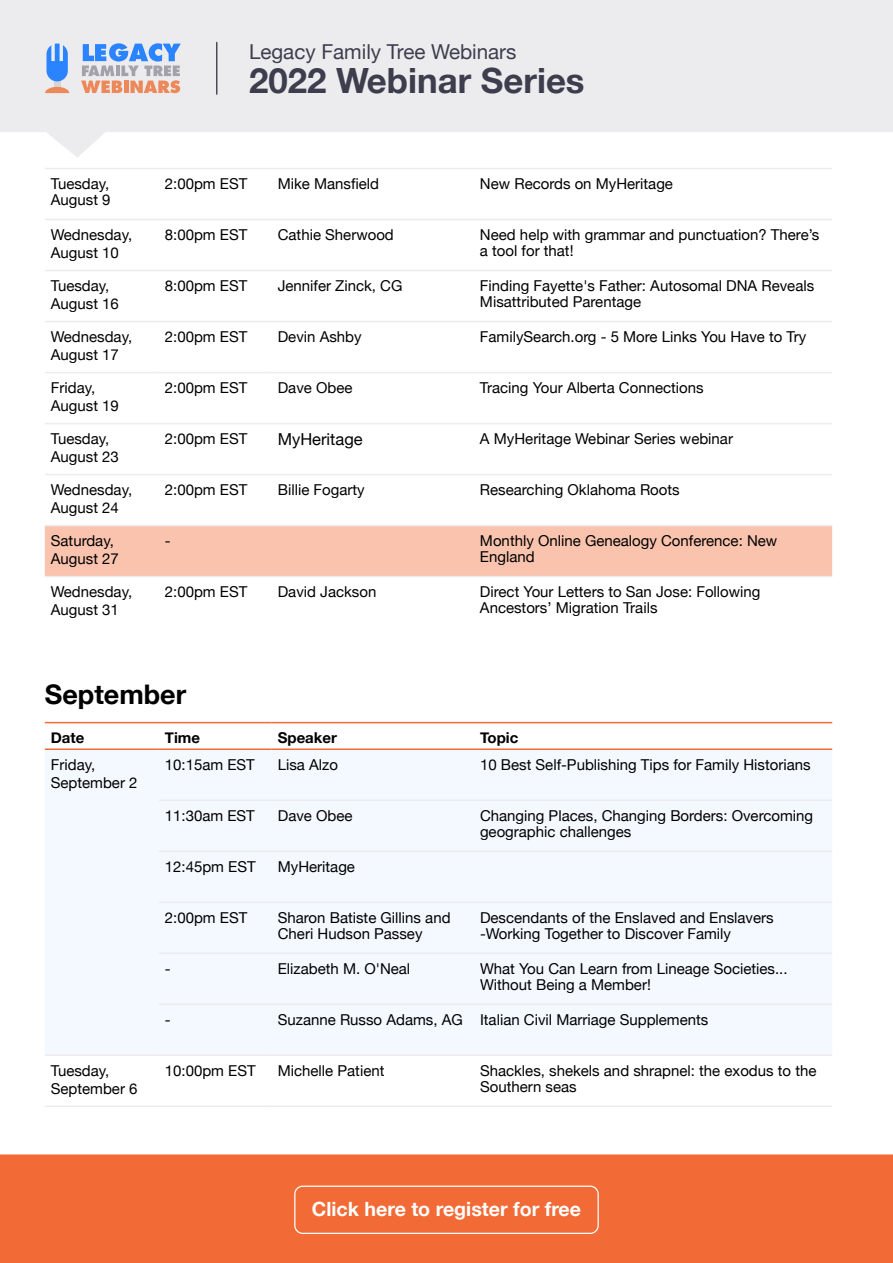
<style>
.page{position:relative;width:893px;height:1263px;background:#fff}
.page>*{position:absolute;margin:0;border:0;box-sizing:border-box;transform-origin:0 0}
.t1{font:700 34.8px "Helvetica Neue";color:#3e3d4e}
.t2{font:700 27px "Helvetica Neue";color:#000}
.t3{font:20.55px "Helvetica Neue";color:#3e3d4e}
.t4{font:700 19.65px "Helvetica Neue";color:#fff}
.t5{font:16.5px "Helvetica Neue";color:#000}
.t6{font:15px/16.2px "Helvetica Neue";color:#000}
.t7{font:700 15px "Helvetica Neue";color:#000}
</style>
<div class="page">
<svg style="left:0;top:0;width:893px;height:157px;fill:#ececee"></svg>
<svg style="left:54px;top:81px;width:6px;height:6px"></svg>
<svg style="left:45px;top:87px;width:24px;height:6px"></svg>
<svg style="left:46px;top:43px;width:22px;height:38px"></svg>
<svg style="left:81px;top:43px;width:100px;height:50px;background:#b8bace"></svg>
<hr style="left:216px;top:42px;width:1px;height:52px;background:#3e3d4e">
<div style="left:0;top:1154px;width:893px;height:109px;background:#f26a35"></div>
<div style="left:294px;top:1185px;width:305px;height:49px;border:1px solid #fff;border-radius:8px"></div>
<div style="left:45px;top:526px;width:787px;height:50px;background:#fac3ae"></div>
<hr style="left:45px;top:168px;width:114px;height:1px;background:#ececee">
<hr style="left:159px;top:168px;width:113px;height:1px;background:#ececee">
<hr style="left:272px;top:168px;width:202px;height:1px;background:#ececee">
<hr style="left:474px;top:168px;width:358px;height:1px;background:#ececee">
<hr style="left:45px;top:219px;width:114px;height:1px;background:#ececee">
<hr style="left:159px;top:219px;width:113px;height:1px;background:#ececee">
<hr style="left:272px;top:219px;width:202px;height:1px;background:#ececee">
<hr style="left:474px;top:219px;width:358px;height:1px;background:#ececee">
<hr style="left:45px;top:270px;width:114px;height:1px;background:#ececee">
<hr style="left:159px;top:270px;width:113px;height:1px;background:#ececee">
<hr style="left:272px;top:270px;width:202px;height:1px;background:#ececee">
<hr style="left:474px;top:270px;width:358px;height:1px;background:#ececee">
<hr style="left:45px;top:321px;width:114px;height:1px;background:#ececee">
<hr style="left:159px;top:321px;width:113px;height:1px;background:#ececee">
<hr style="left:272px;top:321px;width:202px;height:1px;background:#ececee">
<hr style="left:474px;top:321px;width:358px;height:1px;background:#ececee">
<hr style="left:45px;top:372px;width:114px;height:1px;background:#ececee">
<hr style="left:159px;top:372px;width:113px;height:1px;background:#ececee">
<hr style="left:272px;top:372px;width:202px;height:1px;background:#ececee">
<hr style="left:474px;top:372px;width:358px;height:1px;background:#ececee">
<hr style="left:45px;top:423px;width:114px;height:1px;background:#ececee">
<hr style="left:159px;top:423px;width:113px;height:1px;background:#ececee">
<hr style="left:272px;top:423px;width:202px;height:1px;background:#ececee">
<hr style="left:474px;top:423px;width:358px;height:1px;background:#ececee">
<hr style="left:45px;top:474px;width:114px;height:1px;background:#ececee">
<hr style="left:159px;top:474px;width:113px;height:1px;background:#ececee">
<hr style="left:272px;top:474px;width:202px;height:1px;background:#ececee">
<hr style="left:474px;top:474px;width:358px;height:1px;background:#ececee">
<hr style="left:45px;top:525px;width:114px;height:1px;background:#ececee">
<hr style="left:159px;top:525px;width:113px;height:1px;background:#ececee">
<hr style="left:272px;top:525px;width:202px;height:1px;background:#ececee">
<hr style="left:474px;top:525px;width:358px;height:1px;background:#ececee">
<hr style="left:45px;top:576px;width:114px;height:1px;background:#ececee">
<hr style="left:159px;top:576px;width:113px;height:1px;background:#ececee">
<hr style="left:272px;top:576px;width:202px;height:1px;background:#ececee">
<hr style="left:474px;top:576px;width:358px;height:1px;background:#ececee">
<div style="left:45px;top:750px;width:787px;height:304px;background:#f4f9ff"></div>
<hr style="left:45px;top:748px;width:114px;height:2px;background:#f26a35">
<hr style="left:159px;top:748px;width:113px;height:2px;background:#f26a35">
<hr style="left:272px;top:748px;width:202px;height:2px;background:#f26a35">
<hr style="left:474px;top:748px;width:358px;height:2px;background:#f26a35">
<hr style="left:159px;top:799px;width:113px;height:2px;background:#ececee">
<hr style="left:272px;top:799px;width:202px;height:2px;background:#ececee">
<hr style="left:474px;top:799px;width:358px;height:2px;background:#ececee">
<hr style="left:45px;top:722px;width:114px;height:1px;background:#f26a35">
<hr style="left:159px;top:722px;width:113px;height:1px;background:#f26a35">
<hr style="left:272px;top:722px;width:202px;height:1px;background:#f26a35">
<hr style="left:474px;top:722px;width:358px;height:1px;background:#f26a35">
<hr style="left:159px;top:850px;width:113px;height:2px;background:#ececee">
<hr style="left:272px;top:850px;width:202px;height:2px;background:#ececee">
<hr style="left:474px;top:850px;width:358px;height:2px;background:#ececee">
<hr style="left:159px;top:901px;width:113px;height:2px;background:#ececee">
<hr style="left:272px;top:901px;width:202px;height:2px;background:#ececee">
<hr style="left:474px;top:901px;width:358px;height:2px;background:#ececee">
<hr style="left:159px;top:952px;width:113px;height:2px;background:#ececee">
<hr style="left:272px;top:952px;width:202px;height:2px;background:#ececee">
<hr style="left:474px;top:952px;width:358px;height:2px;background:#ececee">
<hr style="left:159px;top:1003px;width:113px;height:2px;background:#ececee">
<hr style="left:272px;top:1003px;width:202px;height:2px;background:#ececee">
<hr style="left:474px;top:1003px;width:358px;height:2px;background:#ececee">
<hr style="left:45px;top:1054px;width:114px;height:2px;background:#ececee">
<hr style="left:159px;top:1054px;width:113px;height:2px;background:#ececee">
<hr style="left:272px;top:1054px;width:202px;height:2px;background:#ececee">
<hr style="left:474px;top:1054px;width:358px;height:2px;background:#ececee">
<hr style="left:45px;top:1105px;width:114px;height:2px;background:#ececee">
<hr style="left:159px;top:1105px;width:113px;height:2px;background:#ececee">
<hr style="left:272px;top:1105px;width:202px;height:2px;background:#ececee">
<hr style="left:474px;top:1105px;width:358px;height:2px;background:#ececee">
<h3 class="t3" style="left:249px;top:44px;width:269px">Legacy Family Tree Webinars</h3>
<h1 class="t1" style="left:249px;top:67px;width:337px">2022 Webinar Series</h1>
<p class="t6" style="left:51px;top:177px;width:61px">Tuesday,<br>August 9</p>
<p class="t6" style="left:165px;top:177px;width:84px">2:00pm EST</p>
<p class="t6" style="left:278px;top:176px;width:103px">Mike Mansfield</p>
<p class="t6" style="left:480px;top:177px;width:195px">New Records on MyHeritage</p>
<p class="t6" style="left:51px;top:227px;width:83px;line-height:18px">Wednesday,<br>August 10</p>
<p class="t6" style="left:165px;top:228px;width:84px">8:00pm EST</p>
<p class="t6" style="left:278px;top:228px;width:118px">Cathie Sherwood</p>
<p class="t6" style="left:480px;top:228px;width:341px">Need help with grammar and punctuation? There’s a tool for that!</p>
<p class="t6" style="left:51px;top:278px;width:70px;line-height:18px">Tuesday,<br>August 16</p>
<p class="t6" style="left:165px;top:279px;width:84px">8:00pm EST</p>
<p class="t6" style="left:278px;top:279px;width:126px">Jennifer Zinck, CG</p>
<p class="t6" style="left:480px;top:279px;width:336px">Finding Fayette's Father: Autosomal DNA Reveals<br>Misattributed Parentage</p>
<p class="t6" style="left:51px;top:329px;width:83px;line-height:18px">Wednesday,<br>August 17</p>
<p class="t6" style="left:165px;top:330px;width:84px">2:00pm EST</p>
<p class="t6" style="left:278px;top:330px;width:85px">Devin Ashby</p>
<p class="t6" style="left:480px;top:330px;width:328px">FamilySearch.org - 5 More Links You Have to Try</p>
<p class="t6" style="left:51px;top:380px;width:70px;line-height:18px">Friday,<br>August 19</p>
<p class="t6" style="left:165px;top:381px;width:84px">2:00pm EST</p>
<p class="t6" style="left:278px;top:381px;width:76px">Dave Obee</p>
<p class="t6" style="left:480px;top:381px;width:225px">Tracing Your Alberta Connections</p>
<p class="t6" style="left:51px;top:431px;width:70px;line-height:18px">Tuesday,<br>August 23</p>
<p class="t6" style="left:165px;top:432px;width:84px">2:00pm EST</p>
<p class="t5" style="left:278px;top:433px;width:86px">MyHeritage</p>
<p class="t6" style="left:480px;top:432px;width:255px">A MyHeritage Webinar Series webinar</p>
<p class="t6" style="left:51px;top:482px;width:83px;line-height:18px">Wednesday,<br>August 24</p>
<p class="t6" style="left:165px;top:483px;width:84px">2:00pm EST</p>
<p class="t6" style="left:278px;top:483px;width:88px">Billie Fogarty</p>
<p class="t6" style="left:480px;top:483px;width:201px">Researching Oklahoma Roots</p>
<p class="t6" style="left:51px;top:533px;width:70px;line-height:18px">Saturday,<br>August 27</p>
<p class="t6" style="left:165px;top:534px;width:7px">-</p>
<p class="t6" style="left:480px;top:534px;width:299px">Monthly Online Genealogy Conference: New<br>England</p>
<p class="t6" style="left:51px;top:584px;width:83px;line-height:18px">Wednesday,<br>August 31</p>
<p class="t6" style="left:165px;top:585px;width:84px">2:00pm EST</p>
<p class="t6" style="left:278px;top:585px;width:100px">David Jackson</p>
<p class="t6" style="left:480px;top:585px;width:282px">Direct Your Letters to San Jose: Following<br>Ancestors’ Migration Trails</p>
<h2 class="t2" style="left:45px;top:684px;width:143px">September</h2>
<p class="t7" style="left:51px;top:732px;width:35px">Date</p>
<p class="t7" style="left:165px;top:732px;width:37px">Time</p>
<p class="t7" style="left:278px;top:732px;width:61px">Speaker</p>
<p class="t7" style="left:480px;top:732px;width:40px">Topic</p>
<p class="t6" style="left:51px;top:757px;width:88px;line-height:18px">Friday,<br>September 2</p>
<p class="t6" style="left:165px;top:757px;width:92px">10:15am EST</p>
<p class="t6" style="left:278px;top:757px;width:62px">Lisa Alzo</p>
<p class="t6" style="left:480px;top:757px;width:332px">10 Best Self-Publishing Tips for Family Historians</p>
<p class="t6" style="left:165px;top:808px;width:92px">11:30am EST</p>
<p class="t6" style="left:278px;top:808px;width:76px">Dave Obee</p>
<p class="t6" style="left:480px;top:808px;width:335px">Changing Places, Changing Borders: Overcoming geographic challenges</p>
<p class="t6" style="left:165px;top:859px;width:92px">12:45pm EST</p>
<p class="t6" style="left:278px;top:859px;width:79px">MyHeritage</p>
<p class="t6" style="left:165px;top:910px;width:84px">2:00pm EST</p>
<p class="t6" style="left:278px;top:910px;width:174px">Sharon Batiste Gillins and<br>Cheri Hudson Passey</p>
<p class="t6" style="left:480px;top:910px;width:295px">Descendants of the Enslaved and Enslavers -Working Together to Discover Family</p>
<p class="t6" style="left:165px;top:961px;width:7px">-</p>
<p class="t6" style="left:278px;top:961px;width:134px">Elizabeth M. O'Neal</p>
<p class="t6" style="left:480px;top:961px;width:309px">What You Can Learn from Lineage Societies...<br>Without Being a Member!</p>
<p class="t6" style="left:165px;top:1012px;width:7px">-</p>
<p class="t6" style="left:278px;top:1012px;width:432px">Suzanne Russo Adams, AG Italian Civil Marriage Supplements</p>
<p class="t6" style="left:51px;top:1063px;width:88px;line-height:18px">Tuesday,<br>September 6</p>
<p class="t6" style="left:165px;top:1063px;width:92px">10:00pm EST</p>
<p class="t6" style="left:278px;top:1063px;width:108px">Michelle Patient</p>
<p class="t6" style="left:480px;top:1063px;width:338px">Shackles, shekels and shrapnel: the exodus to the<br>Southern seas</p>
<h3 class="t4" style="left:312px;top:1202px;width:271px">Click here to register for free</h3>
</div>
